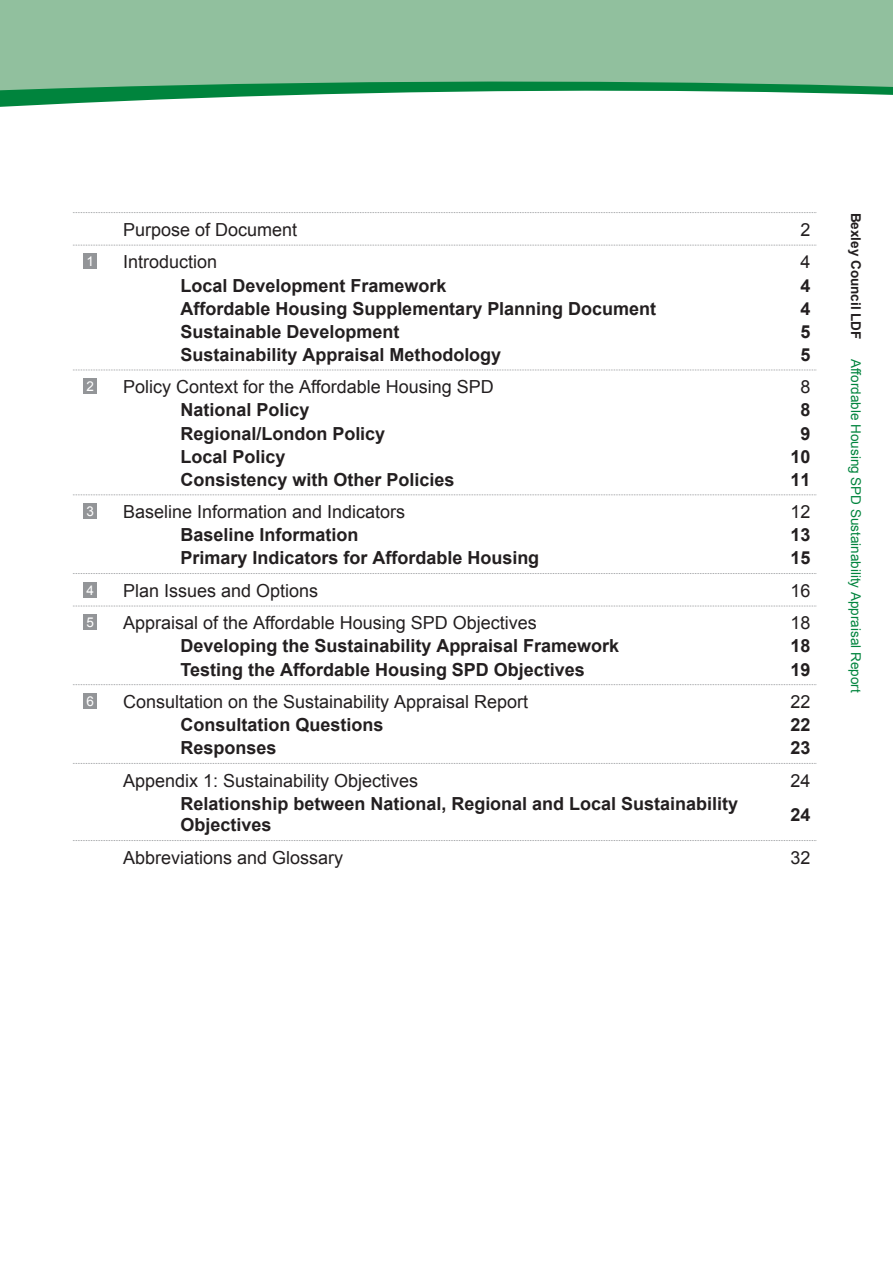
<style>
.page{position:relative;width:893px;height:1263px;background:#fff}
.page>*{position:absolute;margin:0;border:0;box-sizing:border-box;transform-origin:0 0}
.t1{font:700 18px/21.6px "Arial";color:#231f20}
.t2{font:18px "Arial";color:#231f20}
.t3{font:13.5px "Arial";color:#00843d}
.t4{font:700 13.5px "Arial";color:#231f20}
.t5{font:13.5px "Arial";color:#fff}
</style>
<div class="page">
<svg style="left:72px;top:212px;width:744px;height:1px"></svg>
<svg style="left:72px;top:684px;width:744px;height:1px"></svg>
<svg style="left:73px;top:606px;width:743px;height:1px"></svg>
<svg style="left:72px;top:573px;width:744px;height:1px"></svg>
<svg style="left:73px;top:494px;width:743px;height:1px"></svg>
<svg style="left:73px;top:370px;width:743px;height:1px"></svg>
<svg style="left:73px;top:245px;width:743px;height:1px"></svg>
<div style="left:84px;top:253px;width:13px;height:16px;background:#939598"></div>
<div style="left:84px;top:378px;width:13px;height:16px;background:#939598"></div>
<div style="left:84px;top:503px;width:13px;height:16px;background:#939598"></div>
<div style="left:84px;top:582px;width:13px;height:15px;background:#939598"></div>
<div style="left:84px;top:614px;width:13px;height:16px;background:#939598"></div>
<div style="left:84px;top:693px;width:13px;height:15px;background:#939598"></div>
<svg style="left:72px;top:840px;width:744px;height:1px"></svg>
<svg style="left:72px;top:763px;width:744px;height:1px"></svg>
<div style="left:0;top:0;width:893px;height:52px;background:#91c09e"></div>
<svg style="left:0;top:52px;width:893px;height:55px;fill:#91c09e"></svg>
<p class="t2" style="left:123px;top:223px;width:175px">Purpose of Document</p>
<p class="t2" style="left:800px;top:223px;width:12px">2</p>
<p class="t5" style="left:87px;top:256px;width:9px">1</p>
<p class="t2" style="left:123px;top:255px;width:95px">Introduction</p>
<p class="t2" style="left:800px;top:255px;width:12px">4</p>
<p class="t1" style="left:181px;top:276px;width:267px">Local Development Framework</p>
<p class="t1" style="left:800px;top:276px;width:12px">4</p>
<p class="t1" style="left:181px;top:299px;width:477px">Affordable Housing Supplementary Planning Document</p>
<p class="t1" style="left:800px;top:299px;width:12px">4</p>
<p class="t1" style="left:181px;top:322px;width:220px">Sustainable Development</p>
<p class="t1" style="left:800px;top:322px;width:12px">5</p>
<p class="t1" style="left:181px;top:345px;width:322px">Sustainability Appraisal Methodology</p>
<p class="t1" style="left:800px;top:345px;width:12px">5</p>
<p class="t5" style="left:87px;top:381px;width:9px">2</p>
<p class="t2" style="left:123px;top:380px;width:372px">Policy Context for the Affordable Housing SPD</p>
<p class="t2" style="left:800px;top:380px;width:12px">8</p>
<p class="t1" style="left:181px;top:401px;width:130px">National Policy</p>
<p class="t1" style="left:800px;top:401px;width:12px">8</p>
<p class="t1" style="left:181px;top:424px;width:206px">Regional/London Policy</p>
<p class="t1" style="left:800px;top:424px;width:12px">9</p>
<p class="t1" style="left:181px;top:447px;width:106px">Local Policy</p>
<p class="t1" style="left:790px;top:447px;width:22px">10</p>
<p class="t1" style="left:181px;top:470px;width:275px">Consistency with Other Policies</p>
<p class="t1" style="left:790px;top:470px;width:22px">11</p>
<p class="t5" style="left:87px;top:506px;width:9px">3</p>
<p class="t2" style="left:123px;top:505px;width:283px">Baseline Information and Indicators</p>
<p class="t2" style="left:790px;top:505px;width:22px">12</p>
<p class="t1" style="left:181px;top:526px;width:179px">Baseline Information</p>
<p class="t1" style="left:790px;top:526px;width:22px">13</p>
<p class="t1" style="left:181px;top:549px;width:360px">Primary Indicators for Affordable Housing</p>
<p class="t1" style="left:790px;top:549px;width:22px">15</p>
<p class="t5" style="left:87px;top:585px;width:9px">4</p>
<p class="t2" style="left:123px;top:584px;width:196px">Plan Issues and Options</p>
<p class="t2" style="left:790px;top:584px;width:22px">16</p>
<p class="t5" style="left:87px;top:617px;width:9px">5</p>
<p class="t2" style="left:123px;top:616px;width:415px">Appraisal of the Affordable Housing SPD Objectives</p>
<p class="t2" style="left:790px;top:616px;width:22px">18</p>
<p class="t1" style="left:181px;top:637px;width:440px">Developing the Sustainability Appraisal Framework</p>
<p class="t1" style="left:790px;top:637px;width:22px">18</p>
<p class="t1" style="left:181px;top:660px;width:406px">Testing the Affordable Housing SPD Objectives</p>
<p class="t1" style="left:790px;top:660px;width:22px">19</p>
<p class="t5" style="left:87px;top:696px;width:9px">6</p>
<p class="t2" style="left:123px;top:695px;width:406px">Consultation on the Sustainability Appraisal Report</p>
<p class="t2" style="left:790px;top:695px;width:22px">22</p>
<p class="t1" style="left:181px;top:716px;width:204px">Consultation Questions</p>
<p class="t1" style="left:790px;top:716px;width:22px">22</p>
<p class="t1" style="left:181px;top:739px;width:97px">Responses</p>
<p class="t1" style="left:790px;top:739px;width:22px">23</p>
<p class="t2" style="left:123px;top:774px;width:296px">Appendix 1: Sustainability Objectives</p>
<p class="t2" style="left:790px;top:774px;width:22px">24</p>
<p class="t1" style="left:790px;top:805px;width:22px">24</p>
<p class="t1" style="left:181px;top:794px;width:559px">Relationship between National, Regional and Local Sustainability<br>Objectives</p>
<p class="t2" style="left:123px;top:851px;width:221px">Abbreviations and Glossary</p>
<p class="t2" style="left:790px;top:851px;width:22px">32</p>
<p class="t4" style="left:861px;top:213px;width:128px;rotate:90deg">Bexley Council LDF</p>
<p class="t3" style="left:861px;top:359px;width:335px;rotate:90deg">Affordable Housing SPD Sustainability Appraisal Report</p>
</div>
